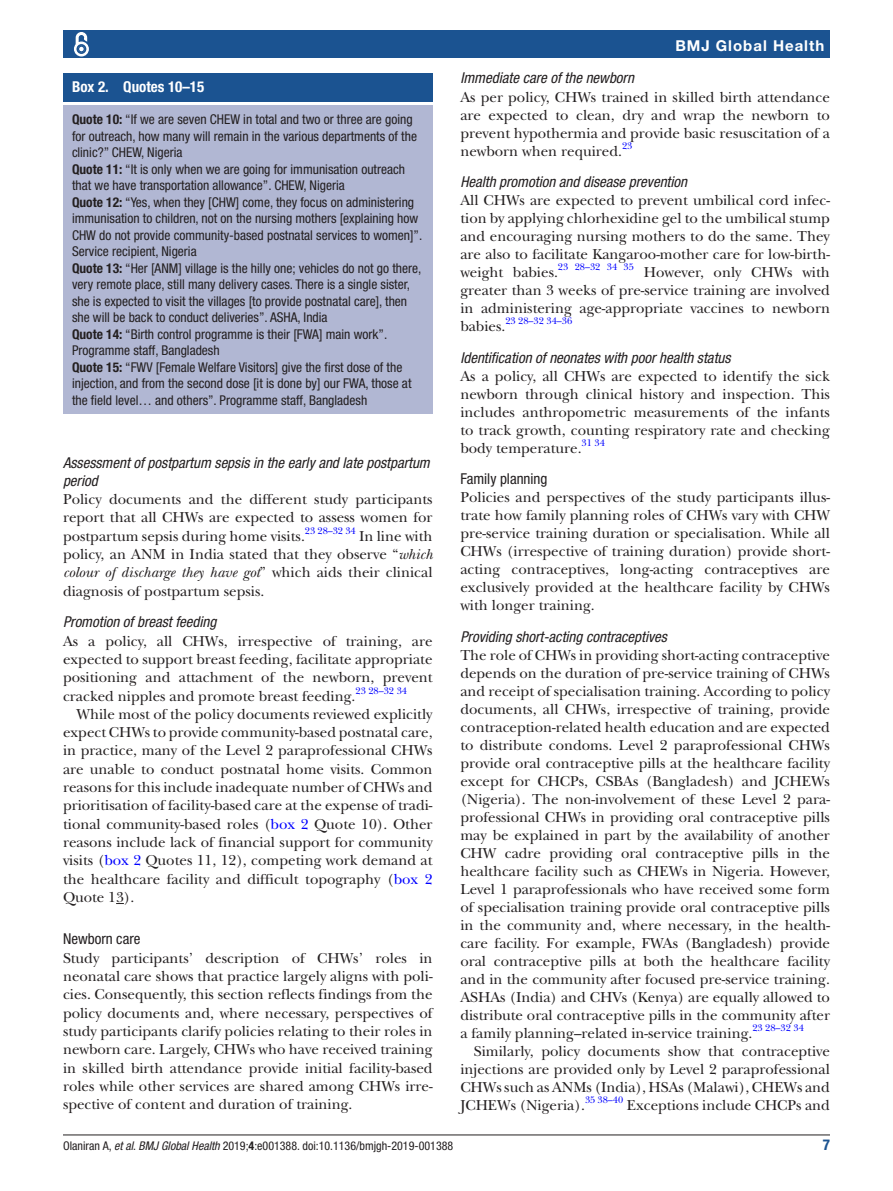
<style>
.page{position:relative;width:893px;height:1191px;background:#fff}
.page>*{position:absolute;margin:0;border:0;box-sizing:border-box;transform-origin:0 0}
.t1{font:15px/18px "New Baskerville";color:#231f20;text-align:justify}
.t2{font:italic condensed 15px/18px "Helvetica Neue LT Std";color:#231f20}
.t3{font:condensed 15px "Helvetica Neue LT Std";color:#231f20}
.t4{font:700 condensed 15px "Helvetica Neue LT Std";color:#fff}
.t5{font:700 15px "Helvetica Neue LT Std";letter-spacing:.065em;color:#fff}
.t6{font:700 condensed 15px "Helvetica Neue LT Std";color:#1b5391}
.t7{font:condensed 13.5px/16.5px "Helvetica Neue LT Std";color:#231f20}
.t8{font:condensed 12px "Helvetica Neue LT Std";color:#231f20}
.t9{font:9.9px "New Baskerville";color:#00f}
.s1{font-weight:700}
.s2{font-style:italic}
.s3{color:#00f}
</style>
<div class="page">
<hr style="left:63px;top:1134px;width:767px;height:1px;background:#231f20">
<div style="left:63px;top:31px;width:767px;height:27px;background:#1b5391"></div>
<svg style="left:74px;top:32px;width:15px;height:25px"></svg>
<div style="left:78px;top:45px;width:7px;height:8px;border:1px solid #1b5391;border-radius:50%"></div>
<div style="left:63px;top:73px;width:370px;height:28px;background:#1b5391"></div>
<div style="left:63px;top:106px;width:370px;height:308px;background:#b1b7d3"></div>
<p class="t4" style="left:72px;top:78px;width:134px">Box 2. Quotes 10–15</p>
<p class="t7" style="left:72px;top:111px;width:352px"><span class="s1">Quote 10:</span> “If we are seven CHEW in total and two or three are going for outreach, how many will remain in the various departments of the clinic?” CHEW, Nigeria<br><span class="s1">Quote 11:</span> “It is only when we are going for immunisation outreach that we have transportation allowance”. CHEW, Nigeria<br><span class="s1">Quote 12:</span> “Yes, when they [CHW] come, they focus on administering immunisation to children, not on the nursing mothers [explaining how CHW do not provide community-based postnatal services to women]”.<br>Service recipient, Nigeria<br><span class="s1">Quote 13:</span> “Her [ANM] village is the hilly one; vehicles do not go there, very remote place, still many delivery cases. There is a single sister, she is expected to visit the villages [to provide postnatal care], then she will be back to conduct deliveries”. ASHA, India<br><span class="s1">Quote 14:</span> “Birth control programme is their [FWA] main work”.<br>Programme staff, Bangladesh<br><span class="s1">Quote 15:</span> “FWV [Female Welfare Visitors] give the first dose of the injection, and from the second dose [it is done by] our FWA, those at the field level… and others”. Programme staff, Bangladesh</p>
<p class="t2" style="left:63px;top:454px;width:368px">Assessment of postpartum sepsis in the early and late postpartum period</p>
<p class="t1" style="left:63px;top:490px;width:371px">Policy documents and the different study participants report that all CHWs are expected to assess women for postpartum sepsis during home visits.</p>
<p class="t9" style="left:305px;top:525px;width:52px">23 28–32 34</p>
<p class="t1" style="left:63px;top:527px;width:371px;text-indent:296px">In line with policy, an ANM in India stated that they observe “<span class="s2">which colour of discharge they have got</span>” which aids their clinical diagnosis of postpartum sepsis.</p>
<p class="t2" style="left:63px;top:613px;width:155px">Promotion of breast feeding</p>
<p class="t1" style="left:63px;top:631px;width:371px">As a policy, all CHWs, irrespective of training, are expected to support breast feeding, facilitate appropriate positioning and attachment of the newborn, prevent cracked nipples and promote breast feeding.</p>
<p class="t9" style="left:355px;top:685px;width:53px">23 28–32 34</p>
<p class="t1" style="left:63px;top:705px;width:371px;text-indent:14px">While most of the policy documents reviewed explicitly expect CHWs to provide community-based postnatal care, in practice, many of the Level 2 paraprofessional CHWs are unable to conduct postnatal home visits. Common reasons for this include inadequate number of CHWs and prioritisation of facility-based care at the expense of tradi&shy;tional community-based roles (<span class="s3">box 2</span> Quote 10). Other reasons include lack of financial support for community visits (<span class="s3">box 2</span> Quotes 11, 12), competing work demand at the healthcare facility and difficult topography (<span class="s3">box 2<br></span>Quote 13).</p>
<p class="t3" style="left:63px;top:930px;width:79px">Newborn care</p>
<p class="t1" style="left:63px;top:948px;width:371px">Study participants’ description of CHWs’ roles in neonatal care shows that practice largely aligns with poli&shy;cies. Consequently, this section reflects findings from the policy documents and, where necessary, perspectives of study participants clarify policies relating to their roles in newborn care. Largely, CHWs who have received training in skilled birth attendance provide initial facility-based roles while other services are shared among CHWs irre&shy;spective of content and duration of training.</p>
<p class="t5" style="left:675px;top:36px;width:150px">BMJ Global Health</p>
<p class="t2" style="left:460px;top:70px;width:175px">Immediate care of the newborn</p>
<p class="t1" style="left:460px;top:88px;width:371px">As per policy, CHWs trained in skilled birth attendance are expected to clean, dry and wrap the newborn to prevent hypothermia and provide basic resuscitation of a newborn when required.</p>
<p class="t9" style="left:622px;top:140px;width:12px">23</p>
<p class="t2" style="left:460px;top:173px;width:228px">Health promotion and disease prevention</p>
<p class="t1" style="left:460px;top:191px;width:371px">All CHWs are expected to prevent umbilical cord infec&shy;tion by applying chlorhexidine gel to the umbilical stump and encouraging nursing mothers to do the same. They are also to facilitate Kangaroo-mother care for low-birth&shy;weight babies.</p>
<p class="t9" style="left:558px;top:261px;width:77px">23 28–32 34 35</p>
<p class="t1" style="left:460px;top:263px;width:371px;text-indent:183px">However, only CHWs with greater than 3 weeks of pre-service training are involved in administering age-appropriate vaccines to newborn babies.</p>
<p class="t9" style="left:505px;top:315px;width:68px">23 28–32 34–36</p>
<p class="t2" style="left:460px;top:349px;width:272px">Identification of neonates with poor health status</p>
<p class="t1" style="left:460px;top:367px;width:371px">As a policy, all CHWs are expected to identify the sick newborn through clinical history and inspection. This includes anthropometric measurements of the infants to track growth, counting respiratory rate and checking body temperature.</p>
<p class="t9" style="left:582px;top:437px;width:25px">31 34</p>
<p class="t3" style="left:460px;top:470px;width:89px">Family planning</p>
<p class="t1" style="left:460px;top:488px;width:371px">Policies and perspectives of the study participants illus&shy;trate how family planning roles of CHWs vary with CHW pre-service training duration or specialisation. While all CHWs (irrespective of training duration) provide short&shy;acting contraceptives, long-acting contraceptives are exclusively provided at the healthcare facility by CHWs with longer training.</p>
<p class="t2" style="left:460px;top:628px;width:208px">Providing short-acting contraceptives</p>
<p class="t1" style="left:460px;top:646px;width:371px">The role of CHWs in providing short-acting contraceptive depends on the duration of pre-service training of CHWs and receipt of specialisation training. According to policy documents, all CHWs, irrespective of training, provide contraception-related health education and are expected to distribute condoms. Level 2 paraprofessional CHWs provide oral contraceptive pills at the healthcare facility except for CHCPs, CSBAs (Bangladesh) and JCHEWs (Nigeria). The non-involvement of these Level 2 para&shy;professional CHWs in providing oral contraceptive pills may be explained in part by the availability of another CHW cadre providing oral contraceptive pills in the healthcare facility such as CHEWs in Nigeria. However, Level 1 paraprofessionals who have received some form of specialisation training provide oral contraceptive pills in the community and, where necessary, in the health&shy;care facility. For example, FWAs (Bangladesh) provide oral contraceptive pills at both the healthcare facility and in the community after focused pre-service training.<br>ASHAs (India) and CHVs (Kenya) are equally allowed to distribute oral contraceptive pills in the community after a family planning–related in-service training.</p>
<p class="t9" style="left:752px;top:1022px;width:53px">23 28–32 34</p>
<p class="t1" style="left:460px;top:1042px;width:371px;text-indent:14px">Similarly, policy documents show that contraceptive injections are provided only by Level 2 paraprofessional CHWs such as ANMs (India), HSAs (Malawi), CHEWs and JCHEWs (Nigeria).</p>
<p class="t9" style="left:585px;top:1094px;width:40px">35 38–40</p>
<p class="t1" style="left:627px;top:1096px;width:205px">Exceptions include CHCPs and</p>
<p class="t8" style="left:63px;top:1138px;width:392px">Olaniran A, <span class="s2">et al</span>. <span class="s2">BMJ Global Health</span> 2019;<span class="s1">4</span>:e001388. doi:10.1136/bmjgh-2019-001388</p>
<p class="t6" style="left:823px;top:1135px;width:9px">7</p>
</div>
